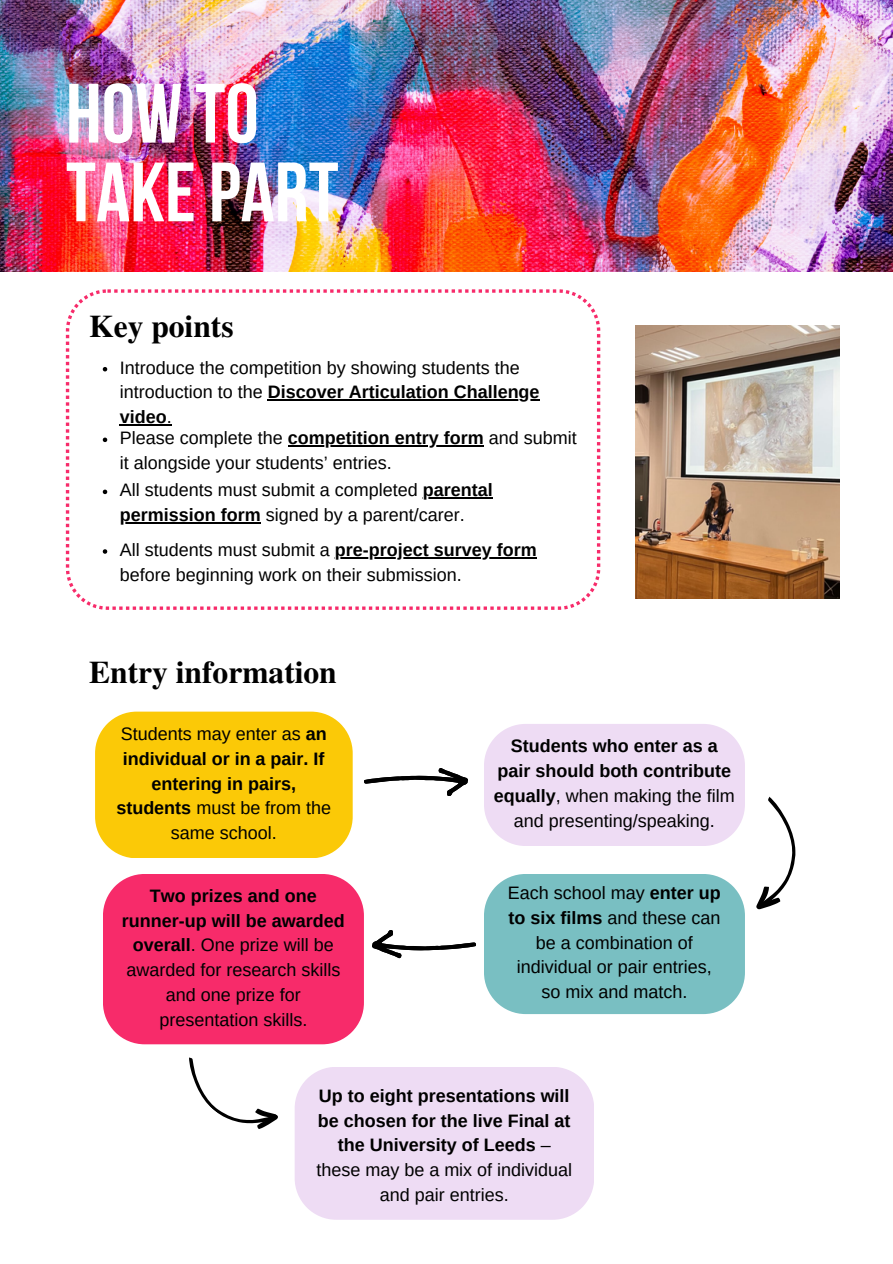
<style>
.page{position:relative;width:893px;height:1264px;background:#fff}
.page>*{position:absolute;margin:0;border:0;box-sizing:border-box;transform-origin:0 0}
.t1{font:83.85px "Bebas Neue Cyrillic";color:#fff}
.t2{font:700 31.5px "Te X Gyre Termes";color:#000}
.t3{font:18px/24.8px "Arimo";color:#000}
.t4{font:700 18px/24.8px "Arimo";color:#000;text-align:center}
.s1{font-weight:700}
.s2{font-weight:400}
</style>
<div class="page">
<img style="left:0;top:0;width:892px;height:271px">
<svg style="left:66px;top:289px;width:534px;height:321px"></svg>
<div style="left:95px;top:711px;width:257px;height:147px;background:#fbc907"></div>
<div style="left:484px;top:724px;width:261px;height:122px;background:#eedcf4"></div>
<svg style="left:364px;top:768px;width:104px;height:28px"></svg>
<div style="left:484px;top:874px;width:261px;height:140px;background:#79bfc2"></div>
<svg style="left:372px;top:930px;width:104px;height:28px"></svg>
<svg style="left:103px;top:874px;width:261px;height:255px"></svg>
<div style="left:294px;top:1066px;width:300px;height:153px;background:#eedcf4"></div>
<svg style="left:756px;top:796px;width:39px;height:113px"></svg>
<img style="left:635px;top:325px;width:204px;height:273px">
<svg style="left:103px;top:367px;width:4px;height:4px"></svg>
<hr style="left:268px;top:399px;width:272px;height:2px;background:#000">
<hr style="left:120px;top:424px;width:47px;height:1px;background:#000">
<svg style="left:103px;top:437px;width:4px;height:5px"></svg>
<hr style="left:288px;top:445px;width:196px;height:1px;background:#000">
<svg style="left:103px;top:489px;width:4px;height:5px"></svg>
<hr style="left:423px;top:497px;width:70px;height:1px;background:#000">
<hr style="left:120px;top:522px;width:141px;height:1px;background:#000">
<svg style="left:103px;top:549px;width:4px;height:4px"></svg>
<hr style="left:335px;top:557px;width:202px;height:1px;background:#000">
<p class="t1" style="left:66px;top:80px;width:194px">HOW TO</p>
<p class="t1" style="left:66px;top:158px;width:274px">TAKEPART</p>
<p class="t2" style="left:89px;top:302px;width:146px">Key points</p>
<p class="t3" style="left:120px;top:355px;width:421px">Introduce the competition by showing students the introduction to the <span class="s1">Discover Articulation Challenge video</span>.</p>
<p class="t3" style="left:120px;top:425px;width:458px">Please complete the <span class="s1">competition entry form</span> and submit it alongside your students’ entries.</p>
<p class="t3" style="left:120px;top:478px;width:374px">All students must submit a completed <span class="s1">parental permission form</span> signed by a parent/carer.</p>
<p class="t3" style="left:120px;top:537px;width:418px">All students must submit a <span class="s1">pre-project survey form </span>before beginning work on their submission.</p>
<p class="t2" style="left:89px;top:648px;width:249px">Entry information</p>
<p class="t4" style="left:116px;top:721px;width:216px"><span class="s2">Students may enter as</span> an individual or in a pair. If entering in pairs, students <span class="s2">must be from the same school.</span></p>
<p class="t3" style="left:122px;top:883px;width:224px;text-align:center"><span class="s1">Two prizes and one runner-up will be awarded overall</span>. One prize will be awarded for research skills and one prize for presentation skills.</p>
<p class="t4" style="left:494px;top:733px;width:242px">Students who enter as a pair should both contribute equally<span class="s2">, when making the film and presenting/speaking.</span></p>
<p class="t3" style="left:508px;top:880px;width:214px;text-align:center">Each school may <span class="s1">enter up to six films</span> and these can be a combination of individual or pair entries, so mix and match.</p>
<p class="t4" style="left:316px;top:1083px;width:257px">Up to eight presentations will be chosen for the live Final at the University of Leeds <span class="s2">– these may be a mix of individual and pair entries.</span></p>
</div>
